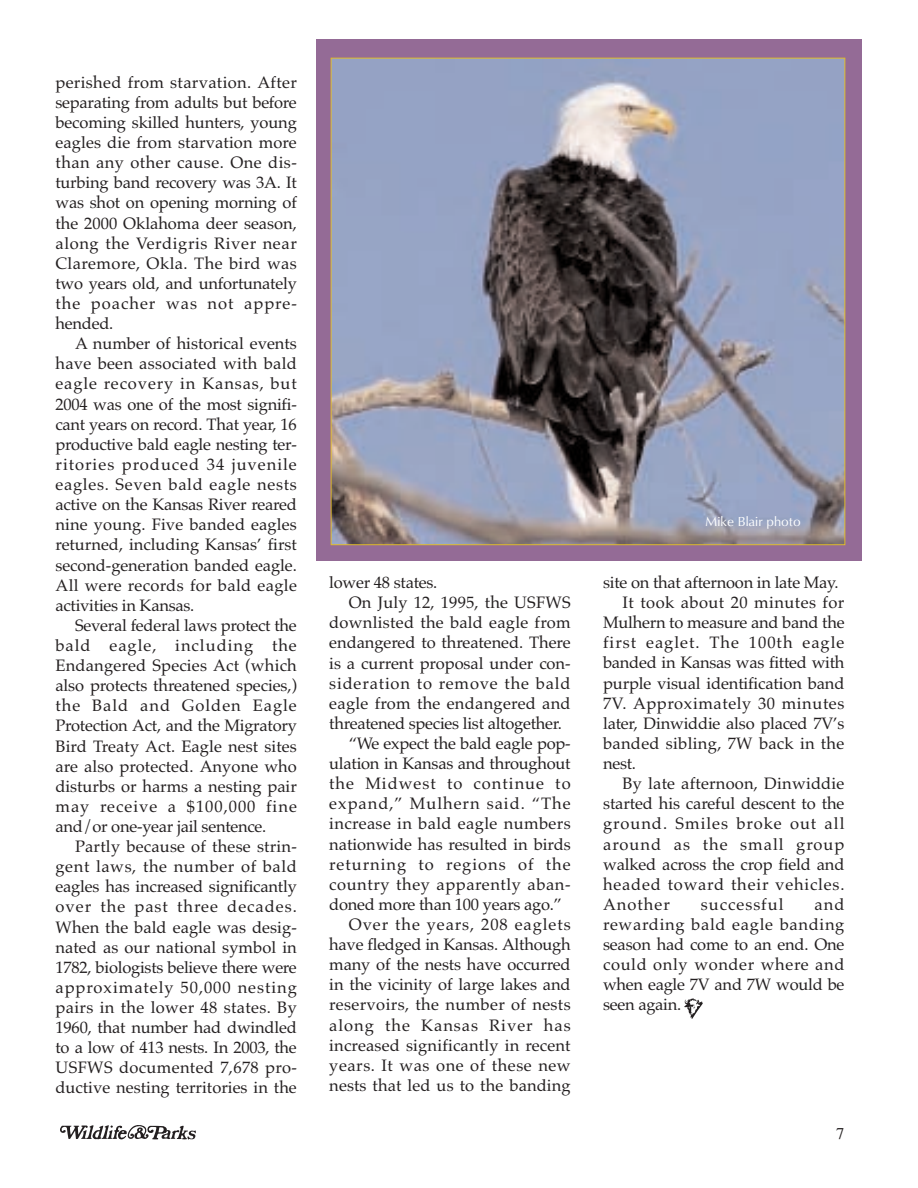
<style>
.page{position:relative;width:918px;height:1188px;background:#fff}
.page>*{position:absolute;margin:0;border:0;box-sizing:border-box;transform-origin:0 0}
.t1{font:16.5px/20.1px "Palatino";letter-spacing:.005em;color:#231f20;text-align:justify}
.t2{font:16.5px "Palatino";letter-spacing:-.015em;color:#231f20}
.t3{font:16.5px "Palatino";letter-spacing:.06em;color:#231f20}
.t4{font:16.5px "Palatino";letter-spacing:.035em;color:#231f20}
.t5{font:16.5px "Palatino";letter-spacing:.05em;color:#231f20}
.t6{font:16.5px "Palatino";letter-spacing:.055em;color:#231f20}
.t7{font:16.5px "Palatino";letter-spacing:.03em;color:#231f20}
.t8{font:16.5px "Times";color:#231f20}
.t9{font:13.5px "Optimum Roman DTC";color:#fff}
</style>
<div class="page">
<svg style="left:316px;top:39px;width:545px;height:522px;background:#977292"></svg>
<svg style="left:60px;top:1125px;width:136px;height:15px"></svg>
<img style="left:333px;top:60px;width:510px;height:483px">
<svg style="left:684px;top:998px;width:19px;height:21px"></svg>
<p class="t1" style="left:55px;top:74px;width:243px">perished from starvation. After separating from adults but before becoming skilled hunters, young eagles die from starvation more than any other cause. One dis&shy;turbing band recovery was 3A. It was shot on opening morning of the 2000 Oklahoma deer season, along the Verdigris River near Claremore, Okla. The bird was two years old, and unfortunately the poacher was not appre&shy;hended.</p>
<p class="t1" style="left:55px;top:335px;width:243px;text-indent:20px">A number of historical events have been associated with bald eagle recovery in Kansas, but 2004 was one of the most signifi&shy;cant years on record. That year, 16 productive bald eagle nesting ter&shy;ritories produced 34 juvenile eagles. Seven bald eagle nests active on the Kansas River reared nine young. Five banded eagles returned, including Kansas’ first second-generation banded eagle.<br>All were records for bald eagle activities in Kansas.</p>
<p class="t1" style="left:55px;top:617px;width:243px;text-indent:20px">Several federal laws protect the bald eagle, including the Endangered Species Act (which also protects threatened species,) the Bald and Golden Eagle Protection Act, and the Migratory Bird Treaty Act. Eagle nest sites are also protected. Anyone who disturbs or harms a nesting pair may receive a $100,000 fine and/or one-year jail sentence.</p>
<p class="t1" style="left:55px;top:838px;width:243px;text-indent:20px">Partly because of these strin&shy;gent laws, the number of bald eagles has increased significantly over the past three decades.<br>When the bald eagle was desig&shy;nated as our national symbol in 1782, biologists believe there were approximately 50,000 nesting pairs in the lower 48 states. By 1960, that number had dwindled to a low of 413 nests. In 2003, the USFWS documented 7,678 pro&shy;ductive nesting territories in the</p>
<p class="t2" style="left:329px;top:576px;width:110px">lower 48 states.</p>
<p class="t1" style="left:349px;top:594px;width:223px">On July 12, 1995, the USFWS</p>
<p class="t1" style="left:329px;top:615px;width:243px">downlisted the bald eagle from</p>
<p class="t1" style="left:329px;top:635px;width:243px">endangered to threatened. There</p>
<p class="t1" style="left:329px;top:655px;width:243px">is a current proposal under con-</p>
<p class="t5" style="left:329px;top:677px;width:243px">sideration to remove the bald</p>
<p class="t1" style="left:329px;top:695px;width:243px">eagle from the endangered and</p>
<p class="t2" style="left:329px;top:717px;width:234px">threatened species list altogether.</p>
<p class="t2" style="left:349px;top:737px;width:223px">“We expect the bald eagle pop-</p>
<p class="t2" style="left:329px;top:757px;width:243px">ulation in Kansas and throughout</p>
<p class="t3" style="left:329px;top:777px;width:243px">the Midwest to continue to</p>
<p class="t3" style="left:329px;top:797px;width:243px">expand,” Mulhern said. “The</p>
<p class="t1" style="left:329px;top:816px;width:243px">increase in bald eagle numbers</p>
<p class="t1" style="left:329px;top:836px;width:243px">nationwide has resulted in birds</p>
<p class="t3" style="left:329px;top:858px;width:243px">returning to regions of the</p>
<p class="t4" style="left:329px;top:878px;width:243px">country they apparently aban-</p>
<p class="t2" style="left:329px;top:898px;width:234px">doned more than 100 years ago.”</p>
<p class="t6" style="left:349px;top:918px;width:223px">Over the years, 208 eaglets</p>
<p class="t2" style="left:329px;top:938px;width:243px">have fledged in Kansas. Although</p>
<p class="t1" style="left:329px;top:956px;width:243px">many of the nests have occurred</p>
<p class="t1" style="left:329px;top:977px;width:243px">in the vicinity of large lakes and</p>
<p class="t1" style="left:329px;top:997px;width:243px">reservoirs, the number of nests</p>
<p class="t3" style="left:329px;top:1018px;width:243px">along the Kansas River has</p>
<p class="t1" style="left:329px;top:1037px;width:243px">increased significantly in recent</p>
<p class="t4" style="left:329px;top:1059px;width:243px">years. It was one of these new</p>
<p class="t1" style="left:329px;top:1077px;width:243px">nests that led us to the banding</p>
<p class="t9" style="left:705px;top:516px;width:97px">Mike Blair photo</p>
<p class="t2" style="left:603px;top:576px;width:237px">site on that afternoon in late May.</p>
<p class="t7" style="left:623px;top:596px;width:223px">It took about 20 minutes for</p>
<p class="t2" style="left:603px;top:616px;width:243px">Mulhern to measure and band the</p>
<p class="t3" style="left:603px;top:636px;width:243px">first eaglet. The 100th eagle</p>
<p class="t2" style="left:603px;top:656px;width:243px">banded in Kansas was fitted with</p>
<p class="t1" style="left:603px;top:675px;width:243px">purple visual identification band</p>
<p class="t4" style="left:603px;top:697px;width:243px">7V. Approximately 30 minutes</p>
<p class="t2" style="left:603px;top:717px;width:243px">later, Dinwiddie also placed 7V’s</p>
<p class="t1" style="left:603px;top:735px;width:243px">banded sibling, 7W back in the</p>
<p class="t1" style="left:603px;top:755px;width:35px">nest.</p>
<p class="t1" style="left:623px;top:775px;width:223px">By late afternoon, Dinwiddie</p>
<p class="t1" style="left:603px;top:796px;width:243px">started his careful descent to the</p>
<p class="t3" style="left:603px;top:817px;width:243px">ground. Smiles broke out all</p>
<p class="t3" style="left:603px;top:837px;width:243px">around as the small group</p>
<p class="t1" style="left:603px;top:856px;width:243px">walked across the crop field and</p>
<p class="t5" style="left:603px;top:878px;width:243px">headed toward their vehicles.</p>
<p class="t3" style="left:603px;top:898px;width:68px">Another</p>
<p class="t3" style="left:701px;top:898px;width:84px">successful</p>
<p class="t1" style="left:603px;top:896px;width:243px;text-indent:211px">and rewarding bald eagle banding season had come to an end. One could only wonder where and when eagle 7V and 7W would be seen again.</p>
<p class="t8" style="left:836px;top:1127px;width:10px">7</p>
</div>
